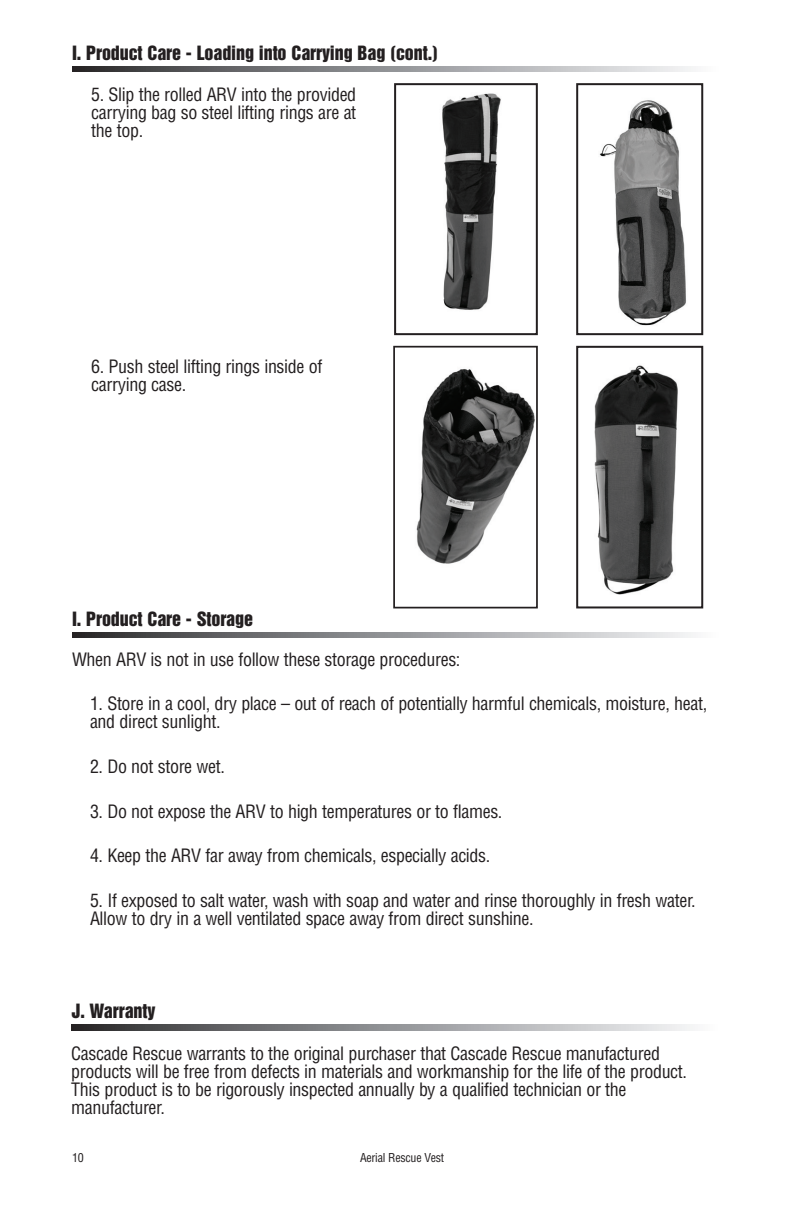
<style>
.page{position:relative;width:792px;height:1224px;background:#fff}
.page>*{position:absolute;margin:0;border:0;box-sizing:border-box;transform-origin:0 0}
.t1{font:condensed 18px/18px "Helvetica";letter-spacing:-.02em;color:#231f20}
.page_headings{font:18px "Helvetica Inserat";letter-spacing:-.005em;color:#231f20}
.t2{font:condensed 12px "Helvetica";letter-spacing:-.02em;color:#231f20}
</style>
<div class="page">
<svg style="left:72px;top:632px;width:621px;height:6px;background:#8f9092"></svg>
<svg style="left:71px;top:1024px;width:622px;height:6px;background:#8f9092"></svg>
<img style="left:442px;top:93px;width:59px;height:217px">
<div style="left:394px;top:83px;width:144px;height:252px;border:2px solid #231f20"></div>
<img style="left:594px;top:365px;width:84px;height:230px">
<div style="left:576px;top:346px;width:127px;height:262px;border:2px solid #231f20"></div>
<img style="left:416px;top:369px;width:119px;height:195px">
<div style="left:393px;top:346px;width:145px;height:262px;border:2px solid #231f20"></div>
<img style="left:599px;top:100px;width:87px;height:226px">
<div style="left:576px;top:83px;width:127px;height:252px;border:2px solid #231f20"></div>
<svg style="left:72px;top:66px;width:621px;height:6px;background:#8f9092"></svg>
<p class="page_headings" style="left:72px;top:42px;width:368px">I. Product Care - Loading into Carrying Bag (cont.)</p>
<p class="t1" style="left:91px;top:85px;width:267px;text-align:justify">5. Slip the rolled ARV into the provided carrying bag so steel lifting rings are at the top.</p>
<p class="t1" style="left:91px;top:357px;width:233px">6. Push steel lifting rings inside of carrying case.</p>
<p class="page_headings" style="left:72px;top:608px;width:183px">I. Product Care - Storage</p>
<p class="t1" style="left:72px;top:650px;width:390px">When ARV is not in use follow these storage procedures:</p>
<p class="t1" style="left:90px;top:695px;width:619px">1. Store in a cool, dry place – out of reach of potentially harmful chemicals, moisture, heat, and direct sunlight.</p>
<p class="t1" style="left:90px;top:757px;width:136px">2. Do not store wet.</p>
<p class="t1" style="left:90px;top:802px;width:414px">3. Do not expose the ARV to high temperatures or to flames.</p>
<p class="t1" style="left:90px;top:846px;width:402px">4. Keep the ARV far away from chemicals, especially acids.</p>
<p class="t1" style="left:90px;top:891px;width:607px">5. If exposed to salt water, wash with soap and water and rinse thoroughly in fresh water.<br>Allow to dry in a well ventilated space away from direct sunshine.</p>
<p class="page_headings" style="left:71px;top:1000px;width:85px">J. Warranty</p>
<p class="t1" style="left:71px;top:1044px;width:617px">Cascade Rescue warrants to the original purchaser that Cascade Rescue manufactured products will be free from defects in materials and workmanship for the life of the product.<br>This product is to be rigorously inspected annually by a qualified technician or the manufacturer.</p>
<p class="t2" style="left:72px;top:1150px;width:13px">10</p>
<p class="t2" style="left:360px;top:1150px;width:86px">Aerial Rescue Vest</p>
</div>
